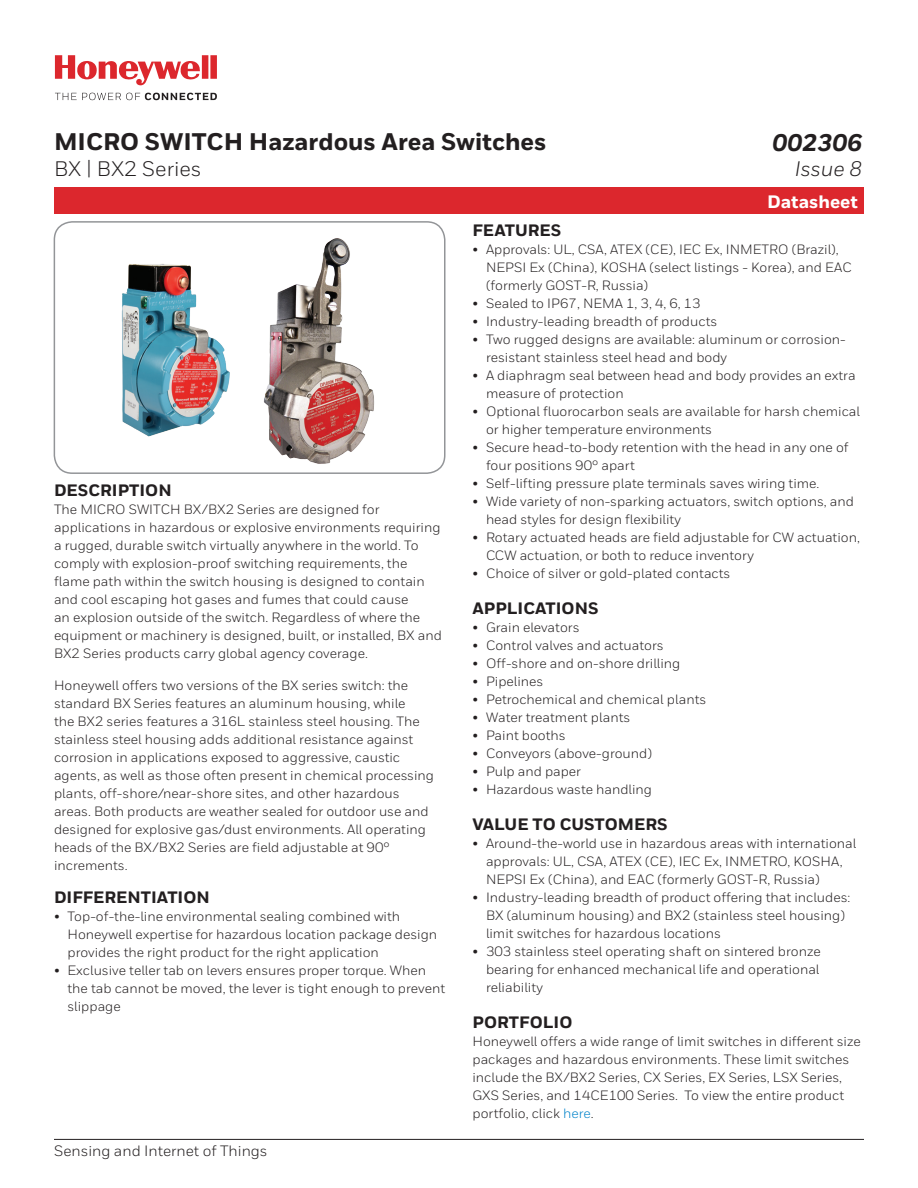
<style>
.page{position:relative;width:918px;height:1188px;background:#fff}
.page>*{position:absolute;margin:0;border:0;box-sizing:border-box;transform-origin:0 0}
.t1{font:800 24px "Honeywell Sans";color:#231f20}
.t2{font:italic 800 24px "Honeywell Sans";color:#231f20}
.t3{font:21px "Honeywell Sans";color:#231f20}
.t4{font:italic 21px "Honeywell Sans";letter-spacing:-.005em;color:#231f20}
.t5{font:800 18px "Honeywell Sans";color:#fff}
.t6{font:800 16.5px "Honeywell Sans";color:#231f20}
.t7{font:15px "Honeywell Sans";color:#231f20}
.t8{font:13.5px/18px "Honeywell Sans";color:#231f20}
.s1{color:#0083ca}
</style>
<div class="page">
<div style="left:54px;top:221px;width:392px;height:253px;border:2px solid #939598;border-radius:18px"></div>
<svg style="left:55px;top:55px;width:162px;height:31px"></svg>
<svg style="left:55px;top:93px;width:162px;height:7px"></svg>
<div style="left:54px;top:187px;width:810px;height:27px;background:#dc272d"></div>
<hr style="left:54px;top:1139px;width:810px;height:1px;background:#231f20">
<img style="left:121px;top:263px;width:109px;height:174px">
<img style="left:264px;top:238px;width:111px;height:226px">
<h1 class="t1" style="left:54px;top:127px;width:494px">MICRO SWITCH Hazardous Area Switches</h1>
<h2 class="t3" style="left:54px;top:156px;width:149px">BX | BX2 Series</h2>
<h1 class="t2" style="left:772px;top:128px;width:91px">002306</h1>
<h2 class="t4" style="left:795px;top:156px;width:69px">Issue 8</h2>
<h3 class="t5" style="left:767px;top:191px;width:92px">Datasheet</h3>
<p class="t6" style="left:54px;top:481px;width:119px">DESCRIPTION</p>
<p class="t8" style="left:54px;top:501px;width:389px">The MICRO SWITCH BX/BX2 Series are designed for applications in hazardous or explosive environments requiring a rugged, durable switch virtually anywhere in the world. To comply with explosion-proof switching requirements, the flame path within the switch housing is designed to contain and cool escaping hot gases and fumes that could cause<br>an explosion outside of the switch. Regardless of where the equipment or machinery is designed, built, or installed, BX and BX2 Series products carry global agency coverage.</p>
<p class="t8" style="left:54px;top:676px;width:381px">Honeywell offers two versions of the BX series switch: the standard BX Series features an aluminum housing, while<br>the BX2 series features a 316L stainless steel housing. The stainless steel housing adds additional resistance against corrosion in applications exposed to aggressive, caustic agents, as well as those often present in chemical processing plants, off-shore/near-shore sites, and other hazardous areas. Both products are weather sealed for outdoor use and designed for explosive gas/dust environments. All operating heads of the BX/BX2 Series are field adjustable at 90° increments.</p>
<p class="t6" style="left:54px;top:887px;width:157px">DIFFERENTIATION</p>
<p class="t8" style="left:68px;top:907px;width:371px;text-indent:-14px">• Top-of-the-line environmental sealing combined with<br>Honeywell expertise for hazardous location package design provides the right product for the right application</p>
<p class="t8" style="left:68px;top:961px;width:379px;text-indent:-14px">• Exclusive teller tab on levers ensures proper torque. When the tab cannot be moved, the lever is tight enough to prevent slippage</p>
<p class="t7" style="left:54px;top:1142px;width:215px">Sensing and Internet of Things</p>
<p class="t6" style="left:472px;top:220px;width:90px">FEATURES</p>
<p class="t8" style="left:486px;top:240px;width:367px;text-indent:-14px">• Approvals: UL, CSA, ATEX (CE), IEC Ex, INMETRO (Brazil),<br>NEPSI Ex (China), KOSHA (select listings - Korea), and EAC (formerly GOST-R, Russia)</p>
<p class="t8" style="left:472px;top:294px;width:230px">• Sealed to IP67, NEMA 1, 3, 4, 6, 13</p>
<p class="t8" style="left:472px;top:312px;width:246px">• Industry-leading breadth of products</p>
<p class="t8" style="left:486px;top:330px;width:361px;text-indent:-14px">• Two rugged designs are available: aluminum or corrosion&shy;resistant stainless steel head and body</p>
<p class="t8" style="left:486px;top:366px;width:371px;text-indent:-14px">• A diaphragm seal between head and body provides an extra measure of protection</p>
<p class="t8" style="left:486px;top:402px;width:375px;text-indent:-14px">• Optional fluorocarbon seals are available for harsh chemical or higher temperature environments</p>
<p class="t8" style="left:486px;top:438px;width:364px;text-indent:-14px">• Secure head-to-body retention with the head in any one of four positions 90° apart</p>
<p class="t8" style="left:472px;top:474px;width:348px">• Self-lifting pressure plate terminals saves wiring time.</p>
<p class="t8" style="left:486px;top:492px;width:370px;text-indent:-14px">• Wide variety of non-sparking actuators, switch options, and head styles for design flexibility</p>
<p class="t8" style="left:486px;top:528px;width:375px;text-indent:-14px">• Rotary actuated heads are field adjustable for CW actuation,<br>CCW actuation, or both to reduce inventory</p>
<p class="t8" style="left:472px;top:564px;width:259px">• Choice of silver or gold-plated contacts</p>
<p class="t6" style="left:472px;top:598px;width:128px">APPLICATIONS</p>
<p class="t8" style="left:472px;top:618px;width:109px">• Grain elevators</p>
<p class="t8" style="left:472px;top:636px;width:193px">• Control valves and actuators</p>
<p class="t8" style="left:472px;top:654px;width:209px">• Off-shore and on-shore drilling</p>
<p class="t8" style="left:472px;top:672px;width:72px">• Pipelines</p>
<p class="t8" style="left:472px;top:690px;width:235px">• Petrochemical and chemical plants</p>
<p class="t8" style="left:472px;top:708px;width:159px">• Water treatment plants</p>
<p class="t8" style="left:472px;top:726px;width:95px">• Paint booths</p>
<p class="t8" style="left:472px;top:744px;width:181px">• Conveyors (above-ground)</p>
<p class="t8" style="left:472px;top:762px;width:110px">• Pulp and paper</p>
<p class="t8" style="left:472px;top:780px;width:181px">• Hazardous waste handling</p>
<p class="t6" style="left:472px;top:814px;width:197px">VALUE TO CUSTOMERS</p>
<p class="t8" style="left:486px;top:834px;width:372px;text-indent:-14px">• Around-the-world use in hazardous areas with international approvals: UL, CSA, ATEX (CE), IEC Ex, INMETRO, KOSHA,<br>NEPSI Ex (China), and EAC (formerly GOST-R, Russia)</p>
<p class="t8" style="left:486px;top:888px;width:366px;text-indent:-14px">• Industry-leading breadth of product offering that includes:<br>BX (aluminum housing) and BX2 (stainless steel housing) limit switches for hazardous locations</p>
<p class="t8" style="left:486px;top:942px;width:336px;text-align:justify;text-indent:-14px">• 303 stainless steel operating shaft on sintered bronze bearing for enhanced mechanical life and operational reliability</p>
<p class="t6" style="left:472px;top:1012px;width:101px">PORTFOLIO</p>
<p class="t8" style="left:472px;top:1032px;width:390px">Honeywell offers a wide range of limit switches in different size packages and hazardous environments. These limit switches include the BX/BX2 Series, CX Series, EX Series, LSX Series, GXS Series, and 14CE100 Series. To view the entire product portfolio, click <span class="s1">here</span>.</p>
</div>
